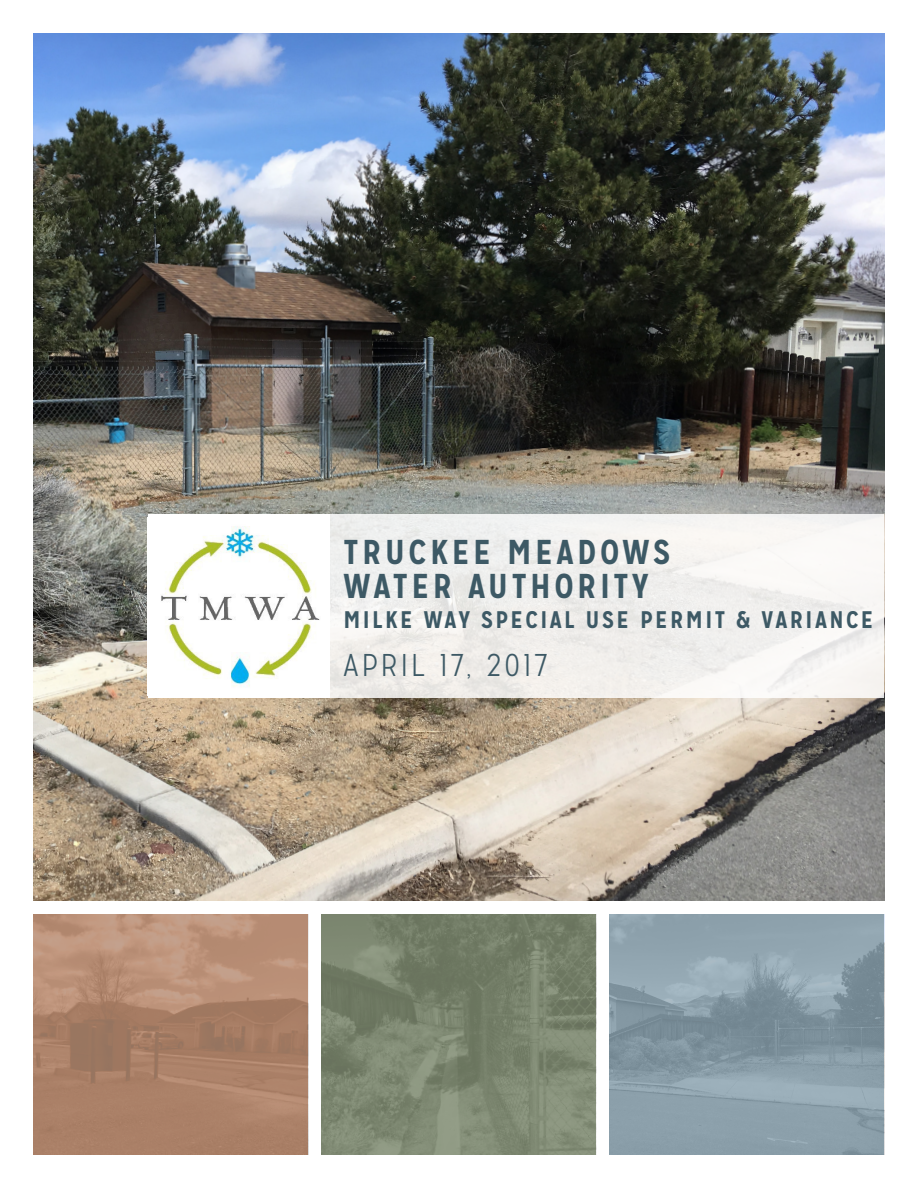
<style>
.page{position:relative;width:918px;height:1188px;background:#fff}
.page>*{position:absolute;margin:0;border:0;box-sizing:border-box;transform-origin:0 0}
.t1{font:700 34.5px "Mission Gothic";letter-spacing:.1em;color:#3d5965}
.t2{font:300 31.5px "Mission Gothic";letter-spacing:.1em;color:#3d5965}
.t3{font:700 24px "Mission Gothic";letter-spacing:.1em;color:#3d5965}
</style>
<div class="page">
<img style="left:34px;top:914px;width:274px;height:241px">
<img style="left:34px;top:34px;width:850px;height:867px">
<img style="left:322px;top:914px;width:274px;height:241px">
<img style="left:610px;top:914px;width:274px;height:241px">
<div style="left:324px;top:514px;width:560px;height:183px;background:#f1f0ee"></div>
<div style="left:148px;top:514px;width:181px;height:183px;background:#fff"></div>
<img style="left:161px;top:526px;width:159px;height:161px">
<p class="t1" style="left:344px;top:530px;width:328px">TRUCKEE MEADOWS</p>
<p class="t1" style="left:344px;top:565px;width:307px">WATER AUTHORITY</p>
<p class="t3" style="left:344px;top:605px;width:531px">MILKE WAY SPECIAL USE PERMIT &amp; VARIANCE</p>
<p class="t2" style="left:344px;top:647px;width:205px">APRIL 17, 2017</p>
</div>
